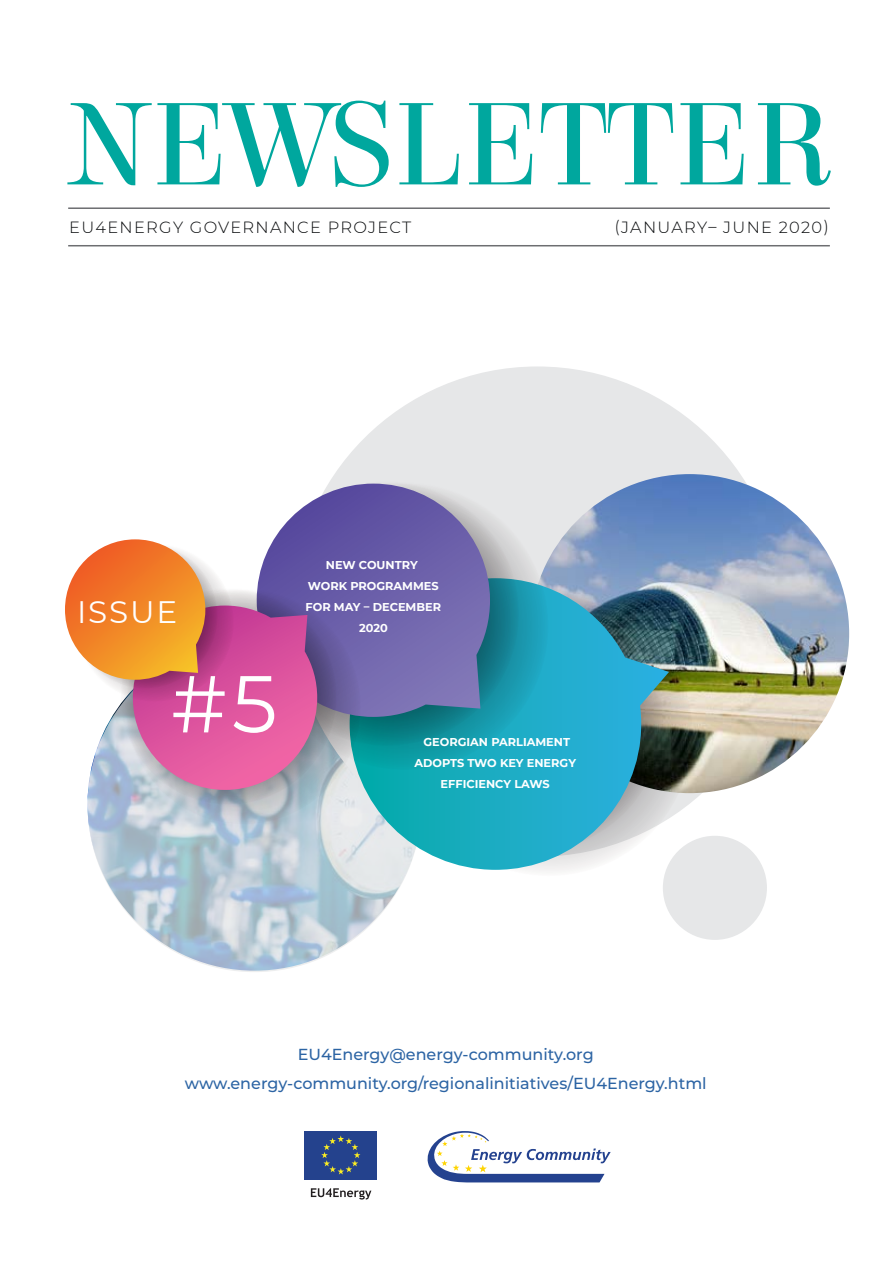
<style>
.page{position:relative;width:893px;height:1263px;background:#fff}
.page>*{position:absolute;margin:0;border:0;box-sizing:border-box;transform-origin:0 0}
.t1{font:125.1px "Elsie";color:#00a79e}
.t2{font:80.4px "Montserrat";color:#fff}
.t3{font:31.05px "Montserrat";letter-spacing:.06em;color:#fff}
.t4{font:300 16.2px "Montserrat";letter-spacing:.08em;color:#06080a}
.t5{font:500 15.9px/28.2px "Montserrat";color:#2c64a4;text-align:center}
.t6{font:700 11.4px/21px "Montserrat";color:#fff;text-align:center}
</style>
<div class="page">
<svg style="left:88px;top:638px;width:333px;height:334px;background:#b7c9d6"></svg>
<div style="left:292px;top:366px;width:490px;height:491px;background:#e6e7e8;border-radius:50%"></div>
<img style="left:530px;top:474px;width:319px;height:319px;border-radius:159px">
<div style="left:663px;top:836px;width:104px;height:104px;background:#e6e7e8;border-radius:50%"></div>
<div style="left:304px;top:1131px;width:73px;height:49px;background:#24428d"></div>
<svg style="left:321px;top:1135px;width:39px;height:39px"></svg>
<svg style="left:311px;top:1188px;width:60px;height:11px"></svg>
<svg style="left:428px;top:1131px;width:183px;height:51px"></svg>
<hr style="left:68px;top:207px;width:762px;height:2px;background:#6d6e71">
<hr style="left:68px;top:245px;width:762px;height:1px;background:#6d6e71">
<img style="left:405px;top:589px;width:287px;height:287px">
<svg style="left:350px;top:578px;width:319px;height:292px;background:#4dabbe"></svg>
<svg style="left:360px;top:549px;width:188px;height:221px;background:#2aaabd"></svg>
<svg style="left:328px;top:481px;width:191px;height:265px"></svg>
<svg style="left:274px;top:484px;width:216px;height:233px;background:#7671af"></svg>
<svg style="left:125px;top:589px;width:235px;height:235px;background:#a1aac4"></svg>
<svg style="left:120px;top:588px;width:216px;height:216px;background:#8f93ae"></svg>
<svg style="left:65px;top:539px;width:252px;height:251px"></svg>
<h1 class="t1" style="left:68px;top:75px;width:768px">NEWSLETTER</h1>
<h3 class="t4" style="left:69px;top:216px;width:344px">EU4ENERGY GOVERNANCE PROJECT</h3>
<h3 class="t4" style="left:614px;top:216px;width:216px">(JANUARY– JUNE 2020)</h3>
<h3 class="t3" style="left:77px;top:590px;width:102px">ISSUE</h3>
<h2 class="t2" style="left:171px;top:648px;width:108px">#5</h2>
<p class="t6" style="left:306px;top:554px;width:137px">NEW COUNTRY<br>WORK PROGRAMMES<br>FOR MAY – DECEMBER<br>2020</p>
<p class="t6" style="left:414px;top:730px;width:163px">GEORGIAN PARLIAMENT<br>ADOPTS TWO KEY ENERGY<br>EFFICIENCY LAWS</p>
<h3 class="t5" style="left:185px;top:1040px;width:523px">EU4Energy@energy-community.org www.energy-community.org/regionalinitiatives/EU4Energy.html</h3>
</div>
